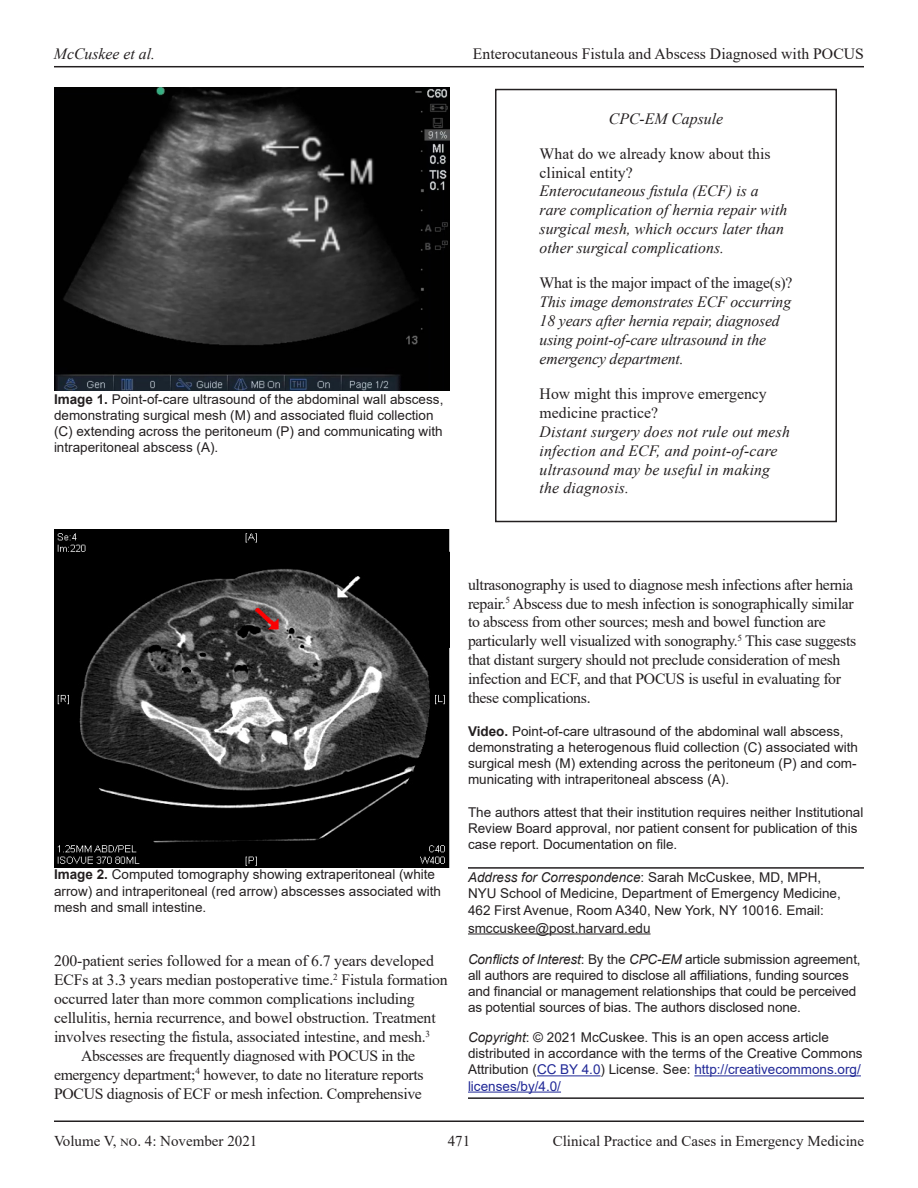
<style>
.page{position:relative;width:918px;height:1188px;background:#fff}
.page>*{position:absolute;margin:0;border:0;box-sizing:border-box;transform-origin:0 0}
.Body_Text{font:15.75px/18.9px "Times New Roman";letter-spacing:-.02em;color:#231f20}
.Capsule_Summary_answ{font:italic 15.75px/18.9px "Times New Roman";color:#231f20}
.Capsule_Summary_answ-2{font:15.75px/18.9px "Times New Roman";color:#231f20}
.Body_Text-2{font:15.75px "Times New Roman";color:#231f20}
.Capsule_Summary_answ-3{font:15.75px "Times New Roman";letter-spacing:-.02em;color:#231f20}
.Body_Text__15{font:italic 15.75px "Times New Roman";color:#231f20}
.t1{font:15px "Times New Roman";color:#231f20}
.Figures_Tables_text{font:13.5px/16.2px "Arial";color:#231f20}
.Supervising_Section{font:13.5px/16.2px "Arial";color:#231f20}
.s1{font-weight:700}
.s2{font-style:italic}
.s3{color:#1f2796}
</style>
<div class="page">
<hr style="left:54px;top:1120px;width:810px;height:2px;background:#231f20">
<hr style="left:54px;top:66px;width:810px;height:1px;background:#231f20">
<div style="left:495px;top:89px;width:342px;height:433px;border:2px solid #231f20"></div>
<img style="left:54px;top:88px;width:396px;height:303px">
<hr style="left:468px;top:867px;width:396px;height:2px;background:#231f20">
<hr style="left:468px;top:933px;width:183px;height:1px;background:#231f20">
<hr style="left:537px;top:1075px;width:64px;height:1px;background:#1f2796">
<hr style="left:694px;top:1075px;width:167px;height:1px;background:#1f2796">
<hr style="left:468px;top:1097px;width:396px;height:2px;background:#231f20">
<hr style="left:468px;top:1092px;width:93px;height:1px;background:#1f2796">
<img style="left:54px;top:529px;width:396px;height:339px">
<p class="Capsule_Summary_answ" style="left:54px;top:44px;width:103px">McCuskee et al.</p>
<p class="Body_Text-2" style="left:473px;top:43px;width:393px">Enterocutaneous Fistula and Abscess Diagnosed with POCUS</p>
<p class="Figures_Tables_text" style="left:54px;top:391px;width:391px"><span class="s1">Image 1.</span> Point-of-care ultrasound of the abdominal wall abscess, demonstrating surgical mesh (M) and associated fluid collection (C) extending across the peritoneum (P) and communicating with intraperitoneal abscess (A).</p>
<p class="Body_Text__15" style="left:609px;top:107px;width:116px">CPC-EM Capsule</p>
<p class="Capsule_Summary_answ-2" style="left:540px;top:143px;width:232px">What do we already know about this clinical entity?</p>
<p class="Capsule_Summary_answ" style="left:540px;top:181px;width:249px">Enterocutaneous fistula (ECF) is a rare complication of hernia repair with surgical mesh, which occurs later than other surgical complications.</p>
<p class="Capsule_Summary_answ-3" style="left:540px;top:272px;width:254px">What is the major impact of the image(s)?</p>
<p class="Capsule_Summary_answ" style="left:540px;top:292px;width:253px">This image demonstrates ECF occurring 18 years after hernia repair, diagnosed using point-of-care ultrasound in the emergency department.</p>
<p class="Capsule_Summary_answ-2" style="left:540px;top:384px;width:229px">How might this improve emergency medicine practice?</p>
<p class="Capsule_Summary_answ" style="left:540px;top:422px;width:252px">Distant surgery does not rule out mesh infection and ECF, and point-of-care ultrasound may be useful in making the diagnosis.</p>
<p class="Figures_Tables_text" style="left:54px;top:866px;width:389px"><span class="s1">Image 2.</span> Computed tomography showing extraperitoneal (white arrow) and intraperitoneal (red arrow) abscesses associated with mesh and small intestine.</p>
<p class="Body_Text" style="left:54px;top:951px;width:395px">200-patient series followed for a mean of 6.7 years developed ECFs at 3.3 years median postoperative time.<sup>2</sup> Fistula formation occurred later than more common complications including cellulitis, hernia recurrence, and bowel obstruction. Treatment involves resecting the fistula, associated intestine, and mesh.<sup>3</sup></p>
<p class="Body_Text" style="left:54px;top:1046px;width:371px;text-indent:27px">Abscesses are frequently diagnosed with POCUS in the emergency department;<sup>4</sup> however, to date no literature reports<br>POCUS diagnosis of ECF or mesh infection. Comprehensive</p>
<p class="Body_Text" style="left:468px;top:574px;width:390px">ultrasonography is used to diagnose mesh infections after hernia repair.<sup>5</sup> Abscess due to mesh infection is sonographically similar to abscess from other sources; mesh and bowel function are particularly well visualized with sonography.<sup>5</sup> This case suggests that distant surgery should not preclude consideration of mesh infection and ECF, and that POCUS is useful in evaluating for these complications.</p>
<p class="Figures_Tables_text" style="left:468px;top:723px;width:392px"><span class="s1">Video.</span> Point-of-care ultrasound of the abdominal wall abscess, demonstrating a heterogenous fluid collection (C) associated with surgical mesh (M) extending across the peritoneum (P) and com&shy;municating with intraperitoneal abscess (A).</p>
<p class="Supervising_Section" style="left:468px;top:804px;width:397px">The authors attest that their institution requires neither Institutional<br>Review Board approval, nor patient consent for publication of this case report. Documentation on file.</p>
<p class="Figures_Tables_text" style="left:468px;top:869px;width:374px"><span class="s2">Address for Correspondence</span>: Sarah McCuskee, MD, MPH,<br>NYU School of Medicine, Department of Emergency Medicine,<br>462 First Avenue, Room A340, New York, NY 10016. Email:</p>
<p class="Figures_Tables_text" style="left:468px;top:920px;width:184px">smccuskee@post.harvard.edu</p>
<p class="Figures_Tables_text" style="left:468px;top:951px;width:394px"><span class="s2">Conflicts of Interest</span>: By the <span class="s2">CPC-EM</span> article submission agreement, all authors are required to disclose all affiliations, funding sources and financial or management relationships that could be perceived as potential sources of bias. The authors disclosed none.</p>
<p class="Figures_Tables_text" style="left:468px;top:1029px;width:396px"><span class="s2">Copyright</span>: © 2021 McCuskee. This is an open access article distributed in accordance with the terms of the Creative Commons Attribution (<span class="s3">CC BY 4.0</span>) License. See: <span class="s3">http://creativecommons.org/ licenses/by/4.0/</span></p>
<p class="t1" style="left:54px;top:1130px;width:205px">Volume V, no. 4: November 2021</p>
<p class="t1" style="left:448px;top:1130px;width:24px">471</p>
<p class="t1" style="left:553px;top:1130px;width:313px">Clinical Practice and Cases in Emergency Medicine</p>
</div>
